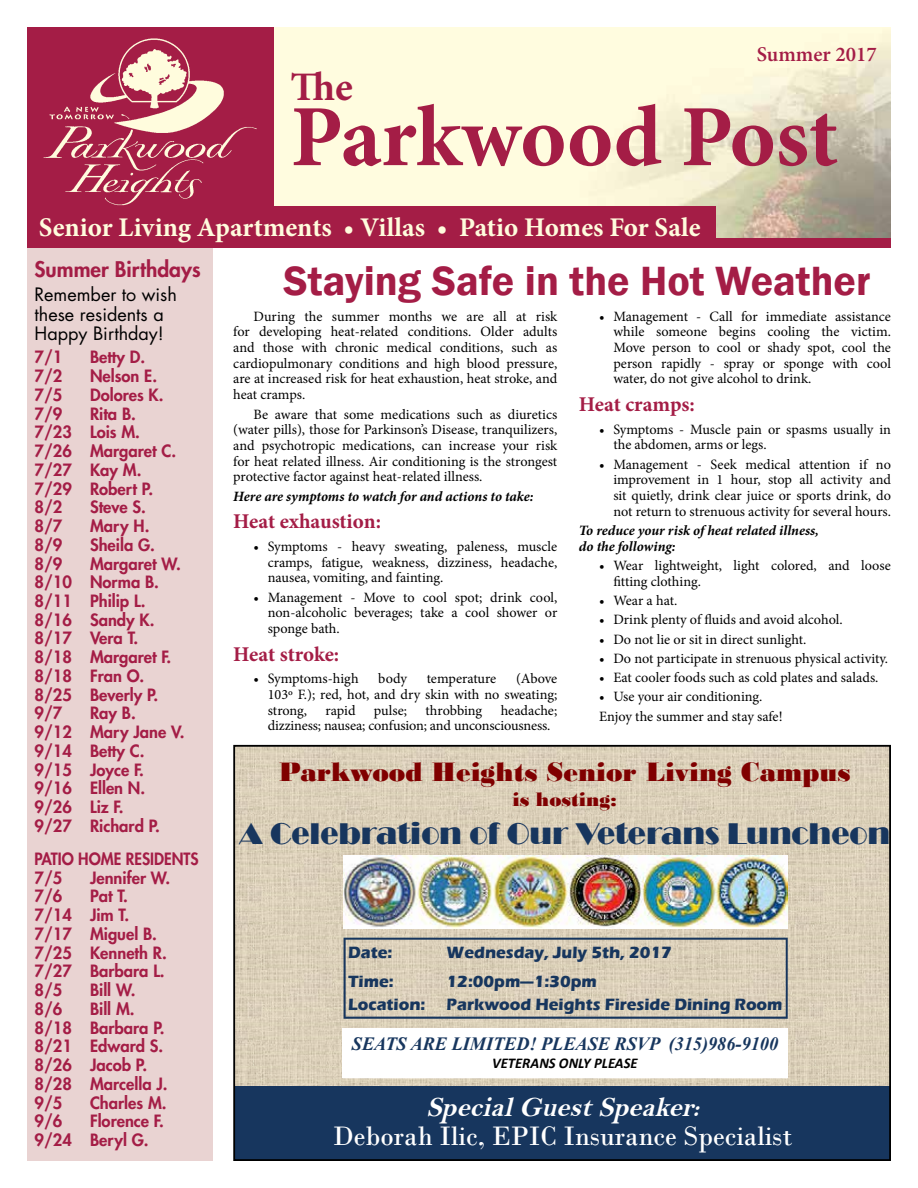
<style>
.page{position:relative;width:918px;height:1188px;background:#fff}
.page>*{position:absolute;margin:0;border:0;box-sizing:border-box;transform-origin:0 0}
.t1{font:700 87.3px "Minion Pro";color:#a41d46}
.t2{font:600 42px "Franklin Gothic";color:#a41d46}
.t3{font:700 40.5px "Minion Pro";color:#a41d46}
.t4{font:30.9px "Broadway";color:#17365e}
.t5{font:28.05px "Bodoni";color:#fff}
.t6{font:28.05px "Bodoni MT Black";color:#800000}
.t7{font:italic 700 28.05px "Bell";color:#fff}
.t8{font:700 27px "Minion Pro";color:#fffcdd}
.t9{font:700 21px "Minion Pro";letter-spacing:-.005em;color:#a41d46}
.t10{font:800 21px "Futura";color:#a41d46}
.t11{font:600 21px "Minion Pro";color:#a41d46}
.t12{font:20.55px "Bodoni MT Black";color:#800000}
.t13{font:italic 700 18.75px "Times New Roman";color:#17365e}
.t14{font:18px/19.5px "Futura";color:#000}
.t15{font:16.8px "Eras Bold ITC";color:#17365e}
.t16{font:800 16.5px/18.8px "Futura";color:#a41d46}
.t17{font:800 16.5px/18.8px "Futura";color:#a41d46;scale:.94 1}
.t18{font:italic 700 14.85px "Calibri";color:#000}
.t19{font:14.25px/15.8px "Minion Pro";letter-spacing:-.005em;color:#000;text-align:justify}
.t20{font:italic 700 14.25px/15.8px "Minion Pro";letter-spacing:-.005em;color:#000}
.s1{font-size:26.1px}
</style>
<div class="page">
<div style="left:27px;top:248px;width:185px;height:913px;background:#e9d3d2"></div>
<img style="left:273px;top:27px;width:618px;height:211px">
<div style="left:27px;top:238px;width:864px;height:10px;background:#a41d46"></div>
<div style="left:27px;top:206px;width:689px;height:37px;background:#a41d46"></div>
<div style="left:27px;top:27px;width:246px;height:183px;background:#a41d46"></div>
<img style="left:43px;top:38px;width:214px;height:168px">
<img style="left:236px;top:748px;width:652px;height:338px">
<div style="left:234px;top:1086px;width:656px;height:74px;background:#17365e"></div>
<svg style="left:344px;top:938px;width:444px;height:81px;background:#cfc6b3"></svg>
<svg style="left:343px;top:1029px;width:445px;height:49px"></svg>
<img style="left:344px;top:855px;width:443px;height:73px">
<div style="left:233px;top:745px;width:658px;height:416px;border:2px solid #000"></div>
<h3 class="t11" style="left:757px;top:39px;width:121px">Summer 2017</h3>
<h3 class="t3" style="left:291px;top:58px;width:64px">The</h3>
<h1 class="t1" style="left:291px;top:76px;width:549px">Parkwood Post</h1>
<h3 class="t8" style="left:39px;top:208px;width:663px">Senior Living Apartments • Villas • Patio Homes For Sale</h3>
<h3 class="t10" style="left:35px;top:255px;width:168px">Summer Birthdays</h3>
<p class="t14" style="left:35px;top:284px;width:144px">Remember to wish these residents a<br>Happy Birthday!</p>
<p class="t16" style="left:35px;top:348px;width:29px">7/1</p>
<p class="t16" style="left:90px;top:348px;width:57px">Betty D.</p>
<p class="t16" style="left:35px;top:366px;width:29px">7/2</p>
<p class="t16" style="left:90px;top:366px;width:69px">Nelson E.</p>
<p class="t16" style="left:35px;top:385px;width:29px">7/5</p>
<p class="t16" style="left:90px;top:385px;width:75px">Dolores K.</p>
<p class="t16" style="left:35px;top:404px;width:29px">7/9</p>
<p class="t16" style="left:35px;top:404px;width:143px;text-indent:56px">Rita B.<br>7/23 Lois M.<br>7/26 Margaret C.<br>7/27 Kay M.<br>7/29 Robert P.<br>8/2</p>
<p class="t16" style="left:90px;top:498px;width:58px">Steve S.</p>
<p class="t16" style="left:35px;top:516px;width:29px">8/7</p>
<p class="t16" style="left:90px;top:516px;width:61px">Mary H.</p>
<p class="t16" style="left:35px;top:535px;width:29px">8/9</p>
<p class="t16" style="left:90px;top:535px;width:67px">Sheila G.</p>
<p class="t16" style="left:35px;top:554px;width:29px">8/9</p>
<p class="t16" style="left:35px;top:554px;width:148px;text-indent:56px">Margaret W.<br>8/10 Norma B.<br>8/11 Philip L.<br>8/16 Sandy K.<br>8/17 Vera T.<br>8/18 Margaret F.<br>8/18 Fran O.<br>8/25 Beverly P.<br>9/7</p>
<p class="t16" style="left:35px;top:704px;width:152px;text-indent:56px">Ray B.<br>9/12 Mary Jane V.<br>9/14 Betty C.<br>9/15 Joyce F.<br>9/16 Ellen N.<br>9/26 Liz F.<br>9/27 Richard P.</p>
<p class="t17" style="left:35px;top:849px;width:176px">PATIO HOME RESIDENTS<br>7/5</p>
<p class="t16" style="left:90px;top:868px;width:82px">Jennifer W.</p>
<p class="t16" style="left:35px;top:887px;width:29px">7/6</p>
<p class="t16" style="left:35px;top:887px;width:134px;text-indent:56px">Pat T.<br>7/14 Jim T.<br>7/17 Miguel B.<br>7/25 Kenneth R.<br>7/27 Barbara L.<br>8/5</p>
<p class="t16" style="left:90px;top:980px;width:47px">Bill W.</p>
<p class="t16" style="left:35px;top:999px;width:135px;text-indent:56px">Bill M.<br>8/18 Barbara P.<br>8/21 Edward S.<br>8/26 Jacob P.<br>8/28 Marcella J.<br>9/5</p>
<p class="t16" style="left:35px;top:999px;width:29px">8/6</p>
<p class="t16" style="left:90px;top:1093px;width:78px">Charles M.</p>
<p class="t16" style="left:35px;top:1112px;width:29px">9/6</p>
<p class="t16" style="left:35px;top:1112px;width:131px;text-indent:56px">Florence F.<br>9/24 Beryl G.</p>
<h2 class="t2" style="left:284px;top:255px;width:588px">Staying Safe in the Hot Weather</h2>
<p class="t19" style="left:233px;top:308px;width:326px;text-indent:20px">During the summer months we are all at risk for developing heat-related conditions. Older adults and those with chronic medical conditions, such as cardiopulmonary conditions and high blood pressure, are at increased risk for heat exhaustion, heat stroke, and heat cramps.</p>
<p class="t19" style="left:233px;top:406px;width:326px;text-indent:20px">Be aware that some medications such as diuretics (water pills), those for Parkinson’s Disease, tranquilizers, and psychotropic medications, can increase your risk for heat related illness. Air conditioning is the strongest protective factor against heat-related illness.</p>
<p class="t20" style="left:233px;top:488px;width:302px">Here are symptoms to watch for and actions to take:</p>
<h3 class="t9" style="left:233px;top:507px;width:149px">Heat exhaustion:</h3>
<p class="t19" style="left:268px;top:538px;width:291px;text-indent:-14px">• Symptoms - heavy sweating, paleness, muscle cramps, fatigue, weakness, dizziness, headache, nausea, vomiting, and fainting.</p>
<p class="t19" style="left:268px;top:589px;width:291px;text-indent:-14px">• Management - Move to cool spot; drink cool, non-alcoholic beverages; take a cool shower or sponge bath.</p>
<h3 class="t9" style="left:233px;top:639px;width:108px">Heat stroke:</h3>
<p class="t19" style="left:254px;top:671px;width:107px">• Symptoms-high</p>
<p class="t19" style="left:378px;top:671px;width:30px">body</p>
<p class="t19" style="left:427px;top:671px;width:71px">temperature</p>
<p class="t19" style="left:613px;top:308px;width:279px;text-indent:-14px">• Management - Call for immediate assistance while someone begins cooling the victim.<br>Move person to cool or shady spot, cool the person rapidly - spray or sponge with cool water, do not give alcohol to drink.</p>
<h3 class="t9" style="left:579px;top:390px;width:118px">Heat cramps:</h3>
<p class="t19" style="left:613px;top:421px;width:279px;text-indent:-14px">• Symptoms - Muscle pain or spasms usually in the abdomen, arms or legs.</p>
<p class="t19" style="left:613px;top:456px;width:279px;text-indent:-14px">• Management - Seek medical attention if no improvement in 1 hour, stop all activity and sit quietly, drink clear juice or sports drink, do not return to strenuous activity for several hours.</p>
<p class="t20" style="left:579px;top:522px;width:241px">To reduce your risk of heat related illness, do the following:</p>
<p class="t19" style="left:613px;top:558px;width:279px;text-indent:-14px">• Wear lightweight, light colored, and loose fitting clothing.</p>
<p class="t19" style="left:599px;top:593px;width:80px">• Wear a hat.</p>
<p class="t19" style="left:599px;top:612px;width:245px">• Drink plenty of fluids and avoid alcohol.</p>
<p class="t19" style="left:599px;top:631px;width:209px">• Do not lie or sit in direct sunlight.</p>
<p class="t19" style="left:599px;top:651px;width:291px">• Do not participate in strenuous physical activity.</p>
<p class="t19" style="left:599px;top:670px;width:281px">• Eat cooler foods such as cold plates and salads.</p>
<p class="t19" style="left:599px;top:687px;width:185px;line-height:19.2px">• Use your air conditioning.<br>Enjoy the summer and stay safe!</p>
<p class="t19" style="left:268px;top:671px;width:291px;text-indent:248px">(Above 103º F.); red, hot, and dry skin with no sweating; strong,</p>
<p class="t19" style="left:268px;top:702px;width:291px;text-indent:233px">headache; dizziness; nausea; confusion; and unconsciousness.</p>
<h3 class="t6" style="left:279px;top:756px;width:573px">Parkwood Heights Senior Living Campus</h3>
<h3 class="t12" style="left:513px;top:788px;width:106px">is hosting:</h3>
<h3 class="t4" style="left:239px;top:816px;width:652px">A Celebration of Our Veterans Luncheon</h3>
<p class="t19" style="left:326px;top:702px;width:31px">rapid</p>
<p class="t19" style="left:374px;top:702px;width:35px">pulse;</p>
<p class="t19" style="left:426px;top:702px;width:58px">throbbing</p>
<p class="t15" style="left:348px;top:942px;width:46px">Date:</p>
<p class="t15" style="left:447px;top:942px;width:227px">Wednesday, July 5th, 2017</p>
<p class="t15" style="left:348px;top:971px;width:47px">Time:</p>
<p class="t15" style="left:447px;top:971px;width:152px">12:00pm—1:30pm</p>
<p class="t15" style="left:348px;top:994px;width:79px">Location:</p>
<p class="t15" style="left:447px;top:994px;width:337px">Parkwood Heights Fireside Dining Room</p>
<h3 class="t13" style="left:352px;top:1030px;width:428px">SEATS ARE LIMITED! PLEASE RSVP (315)986-9100</h3>
<p class="t18" style="left:492px;top:1053px;width:147px">VETERANS ONLY PLEASE</p>
<h3 class="t7" style="left:427px;top:1090px;width:281px">Special Guest Speaker<span class="s1">:</span></h3>
<h3 class="t5" style="left:333px;top:1119px;width:461px">Deborah Ilic, EPIC Insurance Specialist</h3>
</div>
